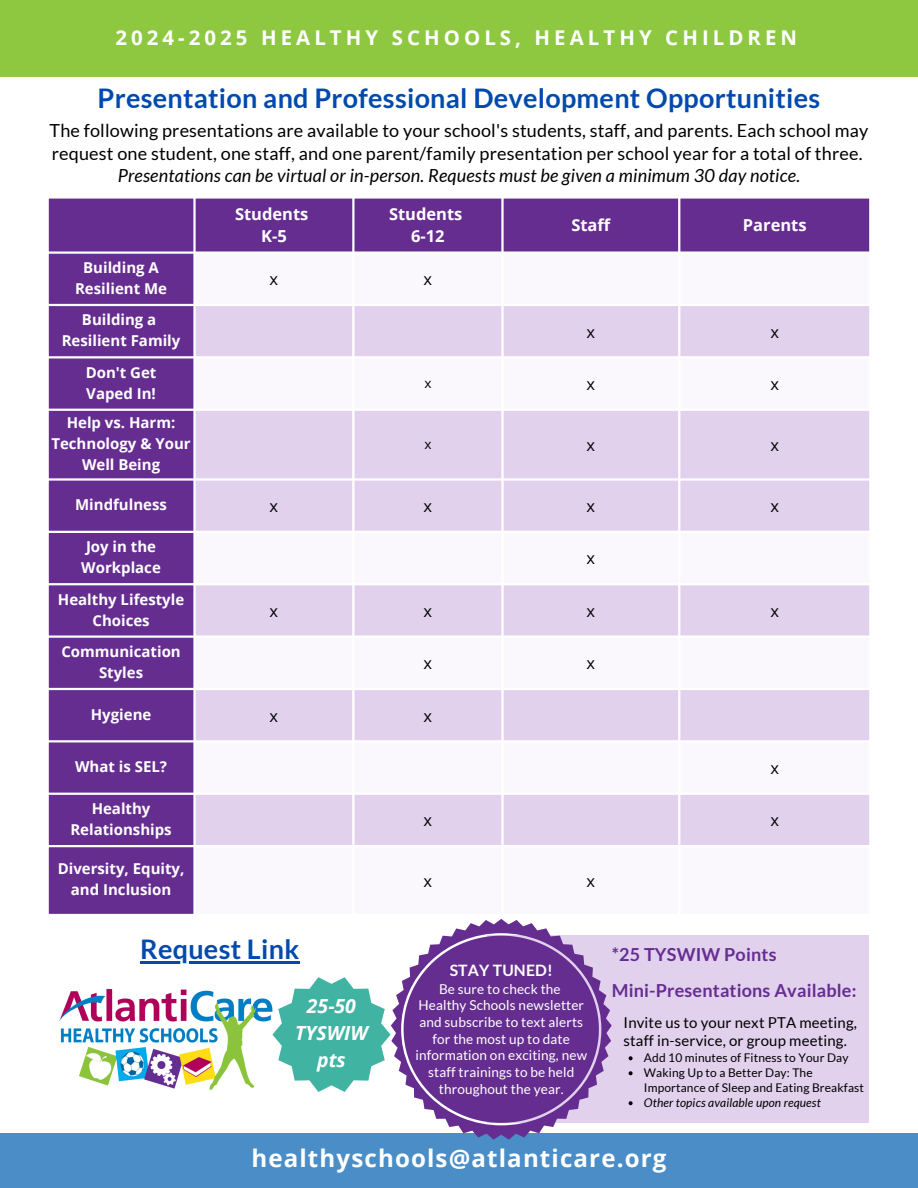
<style>
.page{position:relative;width:918px;height:1188px;background:#fff}
.page>*{position:absolute;margin:0;border:0;box-sizing:border-box;transform-origin:0 0}
.t1{font:700 27px "Lato";letter-spacing:.01em;color:#004aad}
.t2{font:700 24.15px "Open Sans";letter-spacing:.045em;color:#fff}
.t3{font:700 20.4px "Open Sans";letter-spacing:.2em;color:#fff}
.t4{font:italic 700 19.5px/27px "Open Sans";color:#fff;text-align:center}
.t5{font:18px/22.5px "Lato";letter-spacing:.01em;color:#000;text-align:center}
.t6{font:700 18px "Lato";letter-spacing:.01em;color:#662d91}
.t7{font:700 16.5px "Open Sans";color:#fff}
.t8{font:16.5px "Open Sans";color:#000}
.t9{font:700 15.75px "Lato";letter-spacing:.01em;color:#fff}
.t10{font:700 15px/21px "Open Sans";color:#fff;text-align:center}
.t11{font:15px/18px "Lato";letter-spacing:.01em;color:#000}
.t12{font:13.65px/16.6px "Lato";letter-spacing:.01em;color:#fff;text-align:center}
.t13{font:13.5px "Open Sans";color:#000}
.t14{font:12px/15px "Lato";letter-spacing:.01em;color:#000}
.t15{font:italic 12px "Lato";letter-spacing:.01em;color:#000}
.s1{font-style:italic}
</style>
<div class="page">
<div style="left:0;top:0;width:918px;height:77px;background:#8ec841"></div>
<div style="left:0;top:1133px;width:918px;height:55px;background:#4a8dc7"></div>
<div style="left:49px;top:199px;width:820px;height:715px;background:#662d91"></div>
<svg style="left:196px;top:254px;width:673px;height:660px"></svg>
<svg style="left:196px;top:306px;width:673px;height:539px;fill:#e1d1ed"></svg>
<img style="left:59px;top:988px;width:213px;height:102px">
<svg style="left:272px;top:977px;width:119px;height:115px"></svg>
<div style="left:487px;top:935px;width:382px;height:188px;background:#e1d1ed"></div>
<svg style="left:629px;top:1056px;width:4px;height:4px"></svg>
<svg style="left:629px;top:1071px;width:4px;height:4px"></svg>
<svg style="left:629px;top:1101px;width:4px;height:4px"></svg>
<svg style="left:391px;top:919px;width:220px;height:220px"></svg>
<svg style="left:404px;top:936px;width:195px;height:187px;background:#77449d"></svg>
<hr style="left:140px;top:962px;width:160px;height:2px;background:#004aad">
<p class="t3" style="left:115px;top:23px;width:683px">2024-2025 HEALTHY SCHOOLS, HEALTHY CHILDREN</p>
<p class="t1" style="left:98px;top:81px;width:724px">Presentation and Professional Development Opportunities</p>
<h5 class="t5" style="left:50px;top:119px;width:820px">The following presentations are available to your school's students, staff, and parents. Each school may request one student, one staff, and one parent/family presentation per school year for a total of three.<br><span class="s1">Presentations can be virtual or in-person. Requests must be given a minimum 30 day notice.</span></h5>
<p class="t10" style="left:75px;top:257px;width:93px">Building A<br>Resilient Me</p>
<p class="t10" style="left:82px;top:309px;width:76px">Building a</p>
<p class="t10" style="left:62px;top:330px;width:120px">Resilient Family</p>
<p class="t10" style="left:86px;top:361px;width:72px">Don't Get</p>
<p class="t10" style="left:86px;top:382px;width:71px">Vaped In!</p>
<p class="t10" style="left:51px;top:412px;width:141px">Help vs. Harm:<br>Technology &amp; Your<br>Well Being</p>
<h3 class="t7" style="left:235px;top:202px;width:75px">Students</h3>
<h1 class="t7" style="left:261px;top:225px;width:27px">K-5</h1>
<h6 class="t7" style="left:389px;top:202px;width:75px">Students</h6>
<p class="t7" style="left:411px;top:225px;width:35px">6-12</p>
<p class="t8" style="left:270px;top:268px;width:10px">x</p>
<p class="t8" style="left:424px;top:268px;width:10px">x</p>
<p class="t7" style="left:571px;top:213px;width:40px">Staff</p>
<p class="t7" style="left:743px;top:213px;width:65px">Parents</p>
<p class="t8" style="left:587px;top:320px;width:10px">x</p>
<p class="t8" style="left:770px;top:320px;width:10px">x</p>
<p class="t13" style="left:424px;top:374px;width:9px">x</p>
<p class="t8" style="left:587px;top:372px;width:10px">x</p>
<p class="t8" style="left:770px;top:372px;width:10px">x</p>
<p class="t13" style="left:424px;top:435px;width:9px">x</p>
<p class="t8" style="left:587px;top:433px;width:10px">x</p>
<p class="t8" style="left:770px;top:433px;width:10px">x</p>
<p class="t10" style="left:75px;top:494px;width:93px">Mindfulness</p>
<p class="t8" style="left:270px;top:494px;width:10px">x</p>
<p class="t8" style="left:424px;top:494px;width:10px">x</p>
<p class="t8" style="left:587px;top:494px;width:10px">x</p>
<p class="t8" style="left:770px;top:494px;width:10px">x</p>
<p class="t10" style="left:81px;top:536px;width:81px">Joy in the<br>Workplace</p>
<p class="t8" style="left:587px;top:547px;width:10px">x</p>
<p class="t10" style="left:58px;top:588px;width:128px">Healthy Lifestyle<br>Choices</p>
<p class="t10" style="left:61px;top:641px;width:121px">Communication<br>Styles</p>
<p class="t8" style="left:270px;top:599px;width:10px">x</p>
<p class="t8" style="left:424px;top:599px;width:10px">x</p>
<p class="t8" style="left:587px;top:599px;width:10px">x</p>
<p class="t8" style="left:770px;top:599px;width:10px">x</p>
<p class="t8" style="left:424px;top:652px;width:10px">x</p>
<p class="t8" style="left:587px;top:652px;width:10px">x</p>
<p class="t10" style="left:91px;top:704px;width:62px">Hygiene</p>
<p class="t8" style="left:270px;top:704px;width:10px">x</p>
<p class="t8" style="left:424px;top:704px;width:10px">x</p>
<p class="t10" style="left:75px;top:756px;width:93px">What is SEL?</p>
<p class="t8" style="left:770px;top:756px;width:10px">x</p>
<p class="t10" style="left:70px;top:798px;width:103px">Healthy<br>Relationships</p>
<p class="t8" style="left:424px;top:809px;width:10px">x</p>
<p class="t8" style="left:770px;top:809px;width:10px">x</p>
<p class="t10" style="left:58px;top:858px;width:128px">Diversity, Equity, and Inclusion</p>
<p class="t1" style="left:140px;top:933px;width:161px">Request Link</p>
<p class="t4" style="left:295px;top:992px;width:74px">25-50<br>TYSWIW pts</p>
<p class="t8" style="left:424px;top:869px;width:10px">x</p>
<p class="t8" style="left:587px;top:869px;width:10px">x</p>
<p class="t9" style="left:450px;top:961px;width:105px">STAY TUNED!</p>
<p class="t12" style="left:415px;top:980px;width:173px">Be sure to check the<br>Healthy Schools newsletter and subscribe to text alerts for the most up to date information on exciting, new staff trainings to be held throughout the year.</p>
<h1 class="t6" style="left:612px;top:943px;width:166px">*25 TYSWIW Points</h1>
<p class="t6" style="left:612px;top:979px;width:246px">Mini-Presentations Available:</p>
<p class="t11" style="left:624px;top:1014px;width:235px">Invite us to your next PTA meeting, staff in-service, or group meeting.</p>
<p class="t14" style="left:644px;top:1050px;width:206px">Add 10 minutes of Fitness to Your Day</p>
<p class="t14" style="left:644px;top:1065px;width:222px">Waking Up to a Better Day: The<br>Importance of Sleep and Eating Breakfast</p>
<p class="t15" style="left:644px;top:1095px;width:178px">Other topics available upon request</p>
<h5 class="t2" style="left:251px;top:1142px;width:417px">healthyschools@atlanticare.org</h5>
</div>
